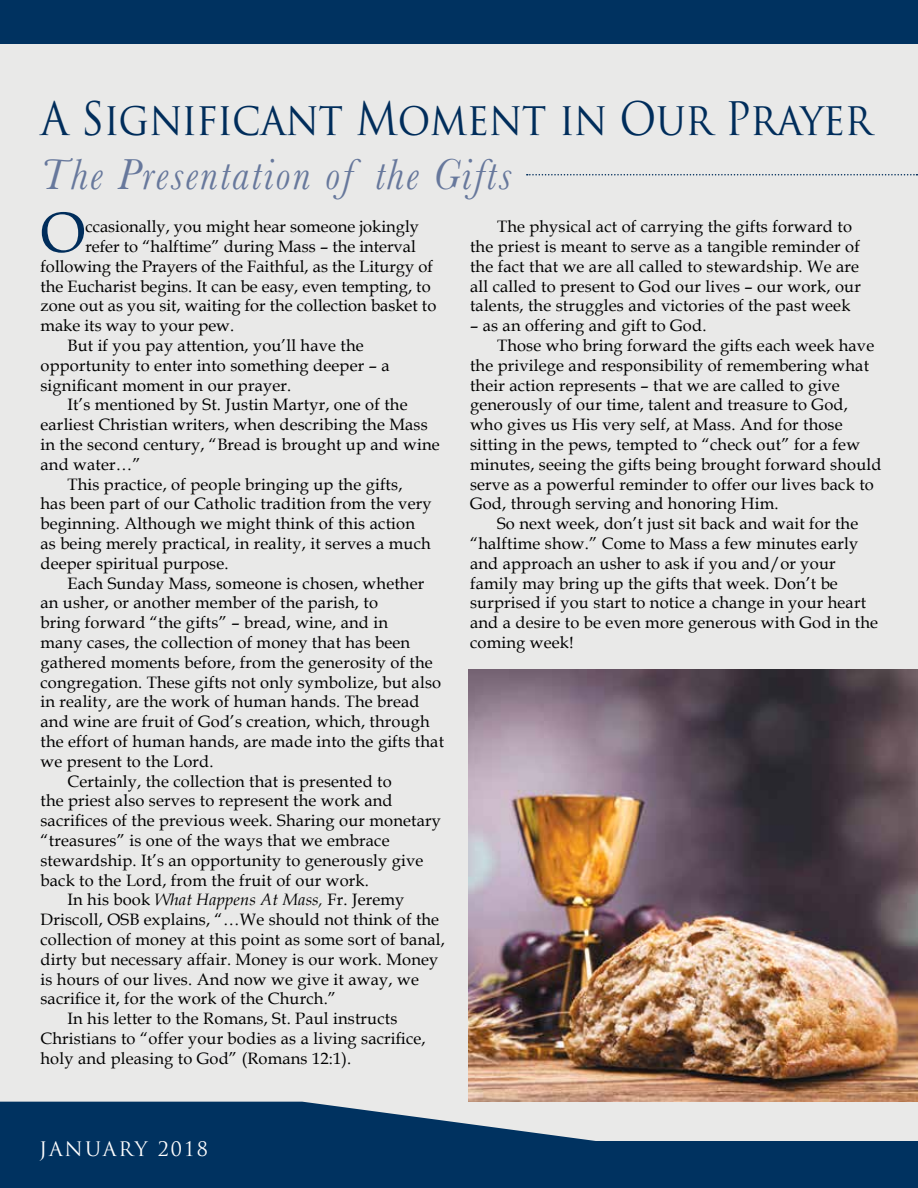
<style>
.page{position:relative;width:918px;height:1188px;background:#fff}
.page>*{position:absolute;margin:0;border:0;box-sizing:border-box;transform-origin:0 0}
.t1{font:57.15px "Book Antiqua";color:#002d5b}
.t2{font:45px "Trajan Pro";letter-spacing:-.01em;color:#002d5b;scale:.9 1}
.t3{font:italic 45px "Baskerville";letter-spacing:.06em;color:#67789c;scale:.9 1}
.t4{font:19.5px "Trajan Pro";letter-spacing:.1em;color:#fff}
.t5{font:16.5px/19.8px "Book Antiqua";letter-spacing:.01em;color:#000}
.s1{font-style:italic}
</style>
<div class="page">
<div style="left:0;top:30px;width:917px;height:1158px;background:#e9e9e8"></div>
<div style="left:0;top:0;width:918px;height:43px;background:#003260"></div>
<svg style="left:0;top:1102px;width:918px;height:48px"></svg>
<div style="left:0;top:1141px;width:917px;height:47px;background:#003260"></div>
<svg style="left:527px;top:174px;width:391px;height:2px"></svg>
<img style="left:468px;top:670px;width:450px;height:432px">
<h2 class="t2" style="left:40px;top:90px;width:926px">A Significant Moment in Our Prayer</h2>
<h2 class="t3" style="left:40px;top:145px;width:525px">The Presentation of the Gifts</h2>
<h1 class="t1" style="left:40px;top:193px;width:46px">O</h1>
<p class="t5" style="left:85px;top:216px;width:335px">ccasionally, you might hear someone jokingly</p>
<p class="t5" style="left:85px;top:236px;width:332px">refer to “halftime” during Mass – the interval</p>
<p class="t5" style="left:41px;top:256px;width:394px">following the Prayers of the Faithful, as the Liturgy of</p>
<p class="t5" style="left:41px;top:276px;width:392px">the Eucharist begins. It can be easy, even tempting, to</p>
<p class="t5" style="left:41px;top:295px;width:397px">zone out as you sit, waiting for the collection basket to</p>
<p class="t5" style="left:41px;top:315px;width:195px">make its way to your pew.</p>
<p class="t5" style="left:67px;top:335px;width:298px">But if you pay attention, you’ll have the</p>
<p class="t5" style="left:41px;top:355px;width:351px">opportunity to enter into something deeper – a</p>
<p class="t5" style="left:41px;top:375px;width:252px">significant moment in our prayer.</p>
<p class="t5" style="left:67px;top:394px;width:342px">It’s mentioned by St. Justin Martyr, one of the</p>
<p class="t5" style="left:41px;top:414px;width:389px">earliest Christian writers, when describing the Mass</p>
<p class="t5" style="left:41px;top:434px;width:401px">in the second century, “Bread is brought up and wine</p>
<p class="t5" style="left:41px;top:454px;width:102px">and water…”</p>
<p class="t5" style="left:67px;top:474px;width:336px">This practice, of people bringing up the gifts,</p>
<p class="t5" style="left:41px;top:493px;width:393px">has been part of our Catholic tradition from the very</p>
<p class="t5" style="left:41px;top:513px;width:376px">beginning. Although we might think of this action</p>
<p class="t5" style="left:41px;top:533px;width:392px">as being merely practical, in reality, it serves a much</p>
<p class="t5" style="left:41px;top:553px;width:190px">deeper spiritual purpose.</p>
<p class="t5" style="left:67px;top:573px;width:358px">Each Sunday Mass, someone is chosen, whether</p>
<p class="t5" style="left:41px;top:592px;width:339px">an usher, or another member of the parish, to</p>
<p class="t5" style="left:41px;top:612px;width:349px">bring forward “the gifts” – bread, wine, and in</p>
<p class="t5" style="left:41px;top:632px;width:371px">many cases, the collection of money that has been</p>
<p class="t5" style="left:41px;top:652px;width:394px">gathered moments before, from the generosity of the</p>
<p class="t5" style="left:41px;top:672px;width:402px">congregation. These gifts not only symbolize, but also</p>
<p class="t5" style="left:41px;top:691px;width:381px">in reality, are the work of human hands. The bread</p>
<p class="t5" style="left:41px;top:711px;width:391px">and wine are fruit of God’s creation, which, through</p>
<p class="t5" style="left:41px;top:731px;width:405px">the effort of human hands, are made into the gifts that</p>
<p class="t5" style="left:41px;top:751px;width:175px">we present to the Lord.</p>
<p class="t5" style="left:67px;top:771px;width:326px">Certainly, the collection that is presented to</p>
<p class="t5" style="left:41px;top:790px;width:354px">the priest also serves to represent the work and</p>
<p class="t5" style="left:41px;top:810px;width:402px">sacrifices of the previous week. Sharing our monetary</p>
<p class="t5" style="left:41px;top:830px;width:351px">“treasures” is one of the ways that we embrace</p>
<p class="t5" style="left:41px;top:850px;width:384px">stewardship. It’s an opportunity to generously give</p>
<p class="t5" style="left:41px;top:870px;width:330px">back to the Lord, from the fruit of our work.</p>
<p class="t5" style="left:67px;top:889px;width:338px">In his book <span class="s1">What Happens At Mass,</span> Fr. Jeremy</p>
<p class="t5" style="left:41px;top:909px;width:400px">Driscoll, OSB explains, “…We should not think of the</p>
<p class="t5" style="left:41px;top:929px;width:406px">collection of money at this point as some sort of banal,</p>
<p class="t5" style="left:41px;top:949px;width:399px">dirty but necessary affair. Money is our work. Money</p>
<p class="t5" style="left:41px;top:969px;width:380px">is hours of our lives. And now we give it away, we</p>
<p class="t5" style="left:41px;top:988px;width:297px">sacrifice it, for the work of the Church.”</p>
<p class="t5" style="left:67px;top:1008px;width:331px">In his letter to the Romans, St. Paul instructs</p>
<p class="t5" style="left:41px;top:1028px;width:387px">Christians to “offer your bodies as a living sacrifice,</p>
<p class="t5" style="left:41px;top:1048px;width:312px">holy and pleasing to God” (Romans 12:1).</p>
<p class="t5" style="left:470px;top:216px;width:392px;text-indent:27px">The physical act of carrying the gifts forward to the priest is meant to serve as a tangible reminder of the fact that we are all called to stewardship. We are all called to present to God our lives – our work, our talents, the struggles and victories of the past week</p>
<p class="t5" style="left:470px;top:315px;width:238px">– as an offering and gift to God.</p>
<p class="t5" style="left:497px;top:335px;width:379px">Those who bring forward the gifts each week have</p>
<p class="t5" style="left:470px;top:355px;width:401px">the privilege and responsibility of remembering what</p>
<p class="t5" style="left:470px;top:375px;width:371px">their action represents – that we are called to give</p>
<p class="t5" style="left:470px;top:394px;width:379px">generously of our time, talent and treasure to God,</p>
<p class="t5" style="left:470px;top:414px;width:374px">who gives us His very self, at Mass. And for those</p>
<p class="t5" style="left:470px;top:434px;width:392px">sitting in the pews, tempted to “check out” for a few</p>
<p class="t5" style="left:470px;top:454px;width:413px">minutes, seeing the gifts being brought forward should</p>
<p class="t5" style="left:470px;top:474px;width:405px">serve as a powerful reminder to offer our lives back to</p>
<p class="t5" style="left:470px;top:493px;width:310px">God, through serving and honoring Him.</p>
<p class="t5" style="left:497px;top:513px;width:363px">So next week, don’t just sit back and wait for the</p>
<p class="t5" style="left:470px;top:533px;width:390px">“halftime show.” Come to Mass a few minutes early</p>
<p class="t5" style="left:470px;top:553px;width:367px">and approach an usher to ask if you and/or your</p>
<p class="t5" style="left:470px;top:573px;width:369px">family may bring up the gifts that week. Don’t be</p>
<p class="t5" style="left:470px;top:592px;width:398px">surprised if you start to notice a change in your heart</p>
<p class="t5" style="left:470px;top:612px;width:410px">and a desire to be even more generous with God in the</p>
<p class="t5" style="left:470px;top:632px;width:105px">coming week!</p>
<p class="t4" style="left:39px;top:1137px;width:171px">JANUARY 2018</p>
</div>
